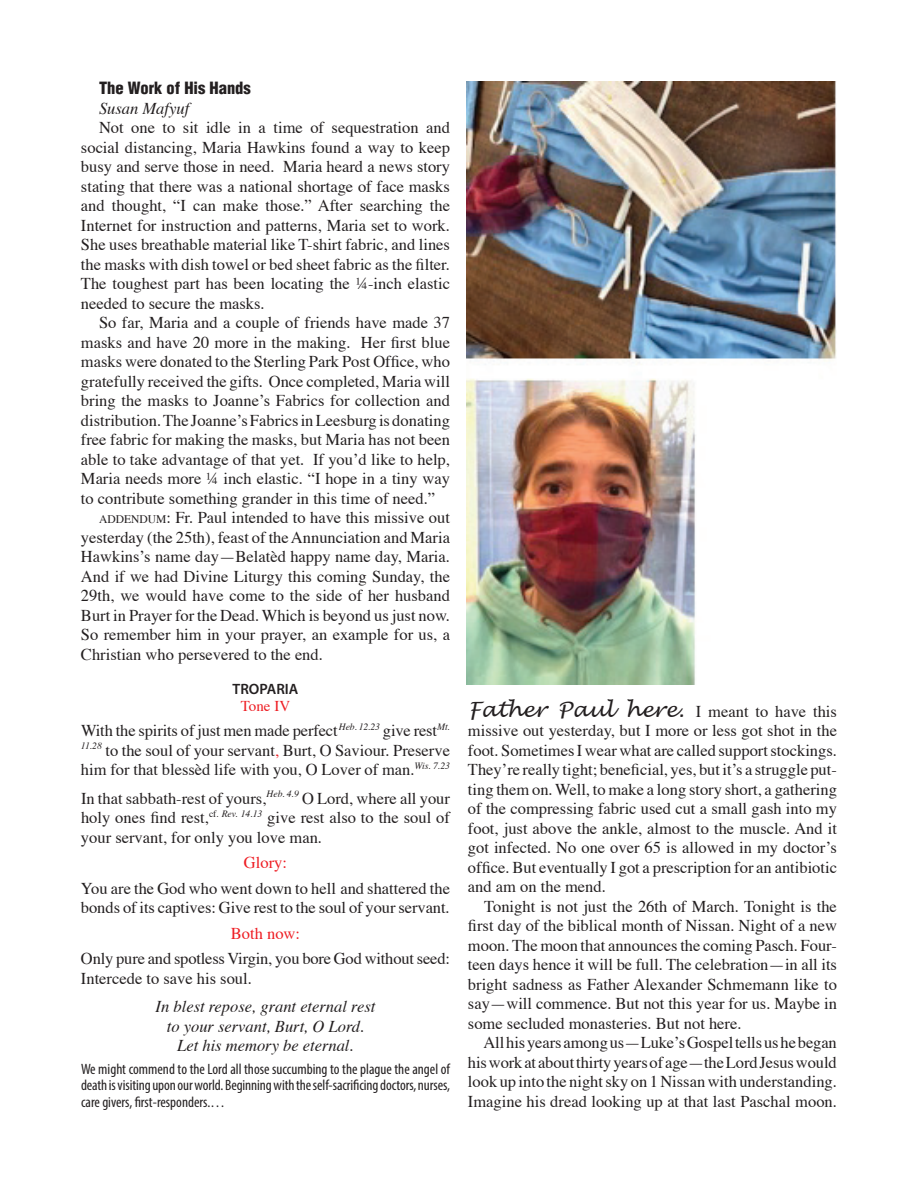
<style>
.page{position:relative;width:918px;height:1188px;background:#fff}
.page>*{position:absolute;margin:0;border:0;box-sizing:border-box;transform-origin:0 0}
.t1{font:16.5px/19.5px "Times";color:#231f20;text-align:justify}
.t2{font:italic 16.5px/19.5px "Times";color:#231f20;text-align:center}
.t3{font:900 condensed 16.5px "Helvetica";color:#231f20}
.t4{font:16.5px "Times";color:#ee1d23}
.t5{font:condensed 15px/16.5px "Myriad Pro";letter-spacing:-.005em;color:#231f20;text-align:justify}
.t6{font:600 15px "Myriad Pro";color:#231f20}
.t7{font:15px "Times";color:#ee1d23}
.s1{font-size:11.55px}
.s2{color:#ee1d23}
.s3{font-family:"Lucida Handwriting";font-style:italic;font-size:21px}
</style>
<div class="page">
<img style="left:467px;top:81px;width:370px;height:603px">
<p class="t3" style="left:99px;top:78px;width:153px">The Work of His Hands</p>
<p class="t2" style="left:99px;top:100px;width:92px">Susan Mafyuf</p>
<p class="t1" style="left:81px;top:119px;width:371px;text-indent:18px">Not one to sit idle in a time of sequestration and social distancing, Maria Hawkins found a way to keep busy and serve those in need. Maria heard a news story stating that there was a national shortage of face masks and thought, “I can make those.” After searching the Internet for instruction and patterns, Maria set to work.<br>She uses breathable material like T-shirt fabric, and lines the masks with dish towel or bed sheet fabric as the filter.<br>The toughest part has been locating the ¼-inch elastic needed to secure the masks.</p>
<p class="t1" style="left:99px;top:314px;width:353px">So far, Maria and a couple of friends have made 37</p>
<p class="t1" style="left:81px;top:334px;width:371px">masks and have 20 more in the making. Her first blue</p>
<p class="t1" style="left:81px;top:353px;width:370px">masks were donated to the Sterling Park Post Office, who</p>
<p class="t1" style="left:81px;top:373px;width:371px">gratefully received the gifts. Once completed, Maria will</p>
<p class="t1" style="left:81px;top:392px;width:371px">bring the masks to Joanne’s Fabrics for collection and</p>
<p class="t1" style="left:81px;top:412px;width:371px">distribution. The Joanne’s Fabrics in Leesburg is donating</p>
<p class="t1" style="left:81px;top:431px;width:371px">free fabric for making the masks, but Maria has not been</p>
<p class="t1" style="left:81px;top:451px;width:371px">able to take advantage of that yet. If you’d like to help,</p>
<p class="t1" style="left:81px;top:470px;width:370px">Maria needs more ¼ inch elastic. “I hope in a tiny way</p>
<p class="t1" style="left:81px;top:490px;width:356px">to contribute something grander in this time of need.”</p>
<p class="t1" style="left:99px;top:509px;width:353px"><span class="s1">ADDENDUM</span>: Fr. Paul intended to have this missive out</p>
<p class="t1" style="left:81px;top:529px;width:371px">yesterday (the 25th), feast of the Annunciation and Maria</p>
<p class="t1" style="left:81px;top:548px;width:371px">Hawkins’s name day—Belatèd happy name day, Maria.</p>
<p class="t1" style="left:81px;top:568px;width:371px">And if we had Divine Liturgy this coming Sunday, the</p>
<p class="t1" style="left:81px;top:587px;width:370px">29th, we would have come to the side of her husband</p>
<p class="t1" style="left:81px;top:607px;width:371px">Burt in Prayer for the Dead. Which is beyond us just now.</p>
<p class="t1" style="left:81px;top:626px;width:371px">So remember him in your prayer, an example for us, a</p>
<p class="t1" style="left:81px;top:646px;width:243px">Christian who persevered to the end.</p>
<p class="t6" style="left:233px;top:680px;width:67px">TROPARIA</p>
<p class="t7" style="left:241px;top:696px;width:51px">Tone IV</p>
<p class="t1" style="left:81px;top:722px;width:371px">With the spirits of just men made perfect<sup>Heb.</sup> <sup>12.23</sup> give rest<sup>Mt.<br>11.28</sup> to the soul of your servant<span class="s2">,</span> Burt, O Saviour. Preserve him for that blessèd life with you, O Lover of man.<sup>Wis.</sup> <sup>7.23</sup></p>
<p class="t1" style="left:81px;top:790px;width:371px">In that sabbath-rest of yours,<sup>Heb.</sup> <sup>4.9</sup> O Lord, where all your holy ones find rest,<sup>cf.</sup> <sup>Rev.</sup> <sup>14.13</sup> give rest also to the soul of your servant, for only you love man.</p>
<p class="t4" style="left:244px;top:852px;width:45px">Glory:</p>
<p class="t1" style="left:81px;top:880px;width:371px">You are the God who went down to hell and shattered the bonds of its captives: Give rest to the soul of your servant.</p>
<p class="t4" style="left:231px;top:923px;width:71px">Both now:</p>
<p class="t1" style="left:81px;top:950px;width:371px">Only pure and spotless Virgin, you bore God without seed:<br>Intercede to save his soul.</p>
<p class="t2" style="left:156px;top:998px;width:221px">In blest repose, grant eternal rest to your servant, Burt, O Lord.<br>Let his memory be eternal.</p>
<p class="t5" style="left:81px;top:1060px;width:371px">We might commend to the Lord all those succumbing to the plague the angel of death is visiting upon our world. Beginning with the self-sacrificing doctors, nurses, care givers, first-responders.…</p>
<p class="t1" style="left:468px;top:702px;width:371px"><span class="s3">Father Paul here.</span> I meant to have this missive out yesterday, but I more or less got shot in the foot. Sometimes I wear what are called support stockings.<br>They’re really tight; beneficial, yes, but it’s a struggle put&shy;ting them on. Well, to make a long story short, a gathering of the compressing fabric used cut a small gash into my foot, just above the ankle, almost to the muscle. And it got infected. No one over 65 is allowed in my doctor’s office. But eventually I got a prescription for an antibiotic and am on the mend.</p>
<p class="t1" style="left:468px;top:897px;width:371px;text-indent:16px">Tonight is not just the 26th of March. Tonight is the first day of the biblical month of Nissan. Night of a new moon. The moon that announces the coming Pasch. Four&shy;teen days hence it will be full. The celebration—in all its bright sadness as Father Alexander Schmemann like to say—will commence. But not this year for us. Maybe in some secluded monasteries. But not here.</p>
<p class="t1" style="left:468px;top:1034px;width:371px;text-indent:15px">All his years among us—Luke’s Gospel tells us he began his work at about thirty years of age—the Lord Jesus would look up into the night sky on 1 Nissan with understanding.<br>Imagine his dread looking up at that last Paschal moon.</p>
</div>
